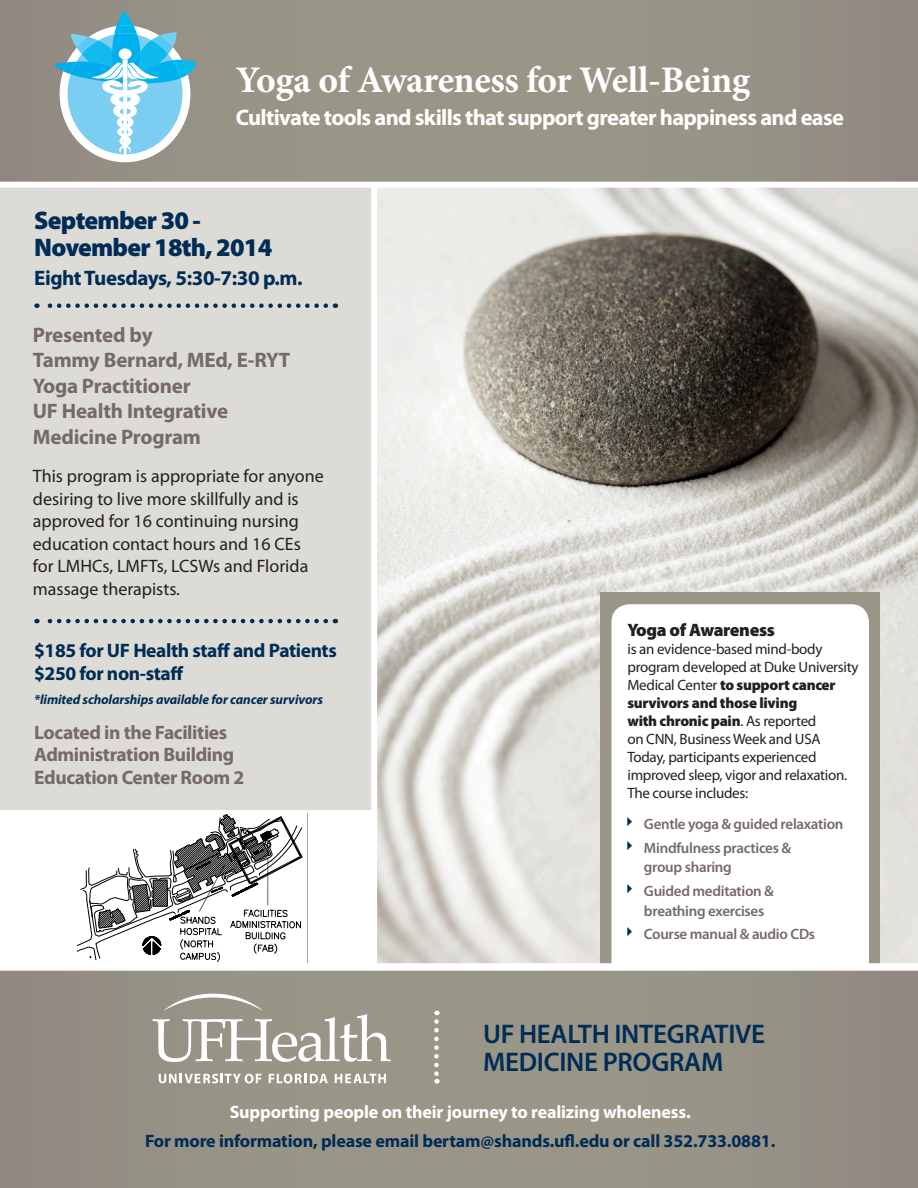
<style>
.page{position:relative;width:918px;height:1188px;background:#fff}
.page>*{position:absolute;margin:0;border:0;box-sizing:border-box;transform-origin:0 0}
.Headline{font:700 37.5px "Minion Pro";letter-spacing:-.015em;color:#fff}
.Service_line{font:600 27px/28.5px "Myriad Pro";letter-spacing:-.01em;color:#002c55}
.t1{font:900 25.5px/27px "Myriad Pro";letter-spacing:-.03em;color:#002c55}
.t2{font:700 22.5px "Myriad Pro";letter-spacing:-.03em;color:#fff}
.t3{font:700 21px/25.5px "Myriad Pro";letter-spacing:-.01em;color:#766a67}
.t4{font:700 21px "Myriad Pro";letter-spacing:-.02em;color:#002c55}
.t5{font:700 19.5px/22.5px "Myriad Pro";letter-spacing:-.02em;color:#766a67}
.Doctor_credentials{font:700 19.5px "Myriad Pro";letter-spacing:-.02em;color:#002c55}
.Myriad_Pro_Text_plai{font:18px/22.5px "Myriad Pro";color:#231f20}
.t6{font:700 18px "Myriad Pro";letter-spacing:-.01em;color:#002c55}
.t7{font:700 18px "Myriad Pro";letter-spacing:-.01em;color:#fff}
.Myriad_Pro_Text_plai-2{font:900 18px "Myriad Pro";letter-spacing:-.02em;color:#231f20}
.Myriad_Pro_Text_plai-3{font:15px/18px "Myriad Pro";letter-spacing:-.02em;color:#231f20}
.Bullet_list{font:600 15px/19.5px "Myriad Pro";letter-spacing:-.02em;color:#766a67}
.Doctor_credentials-2{font:italic 700 13.5px "Myriad Pro";letter-spacing:-.01em;color:#002c55}
.s1{font-weight:900}
</style>
<div class="page">
<img style="left:377px;top:188px;width:541px;height:775px">
<div style="left:600px;top:593px;width:279px;height:481px;background:#999688"></div>
<div style="left:612px;top:604px;width:257px;height:475px;background:#fff;border-radius:18px"></div>
<div style="left:0;top:170px;width:374px;height:833px;background:#dcdbd5"></div>
<div style="left:0;top:810px;width:373px;height:154px;background:#fff"></div>
<div style="left:0;top:0;width:918px;height:185px;background:#999688"></div>
<div style="left:0;top:967px;width:918px;height:221px;background:#999688"></div>
<div style="left:371px;top:185px;width:6px;height:782px;background:#fff"></div>
<div style="left:0;top:965px;width:307px;height:223px;background:#948e84"></div>
<div style="left:634px;top:0;width:284px;height:185px;background:#959085"></div>
<div style="left:634px;top:965px;width:284px;height:223px;background:#959085"></div>
<svg style="left:54px;top:11px;width:143px;height:151px"></svg>
<div style="left:119px;top:48px;width:13px;height:12px;background:#fff;border-radius:50%"></div>
<div style="left:0;top:182px;width:918px;height:6px;background:#fff"></div>
<svg style="left:434px;top:1021px;width:5px;height:63px"></svg>
<div style="left:0;top:963px;width:918px;height:8px;background:#fff"></div>
<svg style="left:36px;top:619px;width:290px;height:4px"></svg>
<svg style="left:36px;top:303px;width:290px;height:5px"></svg>
<svg style="left:72px;top:759px;width:319px;height:325px"></svg>
<p class="Headline" style="left:236px;top:54px;width:516px">Yoga of Awareness for Well-Being</p>
<p class="t2" style="left:236px;top:102px;width:610px">Cultivate tools and skills that support greater happiness and ease</p>
<p class="t1" style="left:34px;top:206px;width:240px">September 30 -<br>November 18th, 2014</p>
<p class="t4" style="left:34px;top:264px;width:270px">Eight Tuesdays, 5:30-7:30 p.m.</p>
<p class="t3" style="left:33px;top:321px;width:259px">Presented by<br>Tammy Bernard, MEd, E-RYT</p>
<p class="t3" style="left:33px;top:372px;width:159px">Yoga Practitioner</p>
<p class="t3" style="left:33px;top:398px;width:197px">UF Health Integrative<br>Medicine Program</p>
<p class="Myriad_Pro_Text_plai" style="left:33px;top:464px;width:292px">This program is appropriate for anyone desiring to live more skillfully and is approved for 16 continuing nursing education contact hours and 16 CEs for LMHCs, LMFTs, LCSWs and Florida massage therapists.</p>
<p class="Doctor_credentials" style="left:34px;top:638px;width:304px">$185 for UF Health staff and Patients</p>
<p class="Doctor_credentials" style="left:34px;top:660px;width:151px">$250 for non-staff</p>
<p class="Doctor_credentials-2" style="left:34px;top:690px;width:290px">*limited scholarships available for cancer survivors</p>
<p class="t5" style="left:34px;top:720px;width:202px">Located in the Facilities<br>Administration Building</p>
<p class="t5" style="left:34px;top:765px;width:212px">Education Center Room 2</p>
<p class="Myriad_Pro_Text_plai-2" style="left:627px;top:618px;width:149px">Yoga of Awareness</p>
<p class="Myriad_Pro_Text_plai-3" style="left:627px;top:640px;width:233px">is an evidence-based mind-body program developed at Duke University<br>Medical Center <span class="s1">to support cancer survivors and those living<br>with chronic pain</span>. As reported<br>on CNN, Business Week and USA<br>Today, participants experienced improved sleep, vigor and relaxation.<br>The course includes:</p>
<p class="Bullet_list" style="left:644px;top:814px;width:201px">Gentle yoga &amp; guided relaxation</p>
<p class="Bullet_list" style="left:644px;top:838px;width:149px">Mindfulness practices &amp; group sharing</p>
<p class="Bullet_list" style="left:644px;top:881px;width:132px">Guided meditation &amp; breathing exercises</p>
<p class="Bullet_list" style="left:644px;top:924px;width:173px">Course manual &amp; audio CDs</p>
<p class="Service_line" style="left:483px;top:1019px;width:284px">UF HEALTH INTEGRATIVE<br>MEDICINE PROGRAM</p>
<p class="t7" style="left:230px;top:1100px;width:462px">Supporting people on their journey to realizing wholeness.</p>
<p class="t6" style="left:145px;top:1129px;width:632px">For more information, please email bertam@shands.ufl.edu or call 352.733.0881.</p>
</div>
